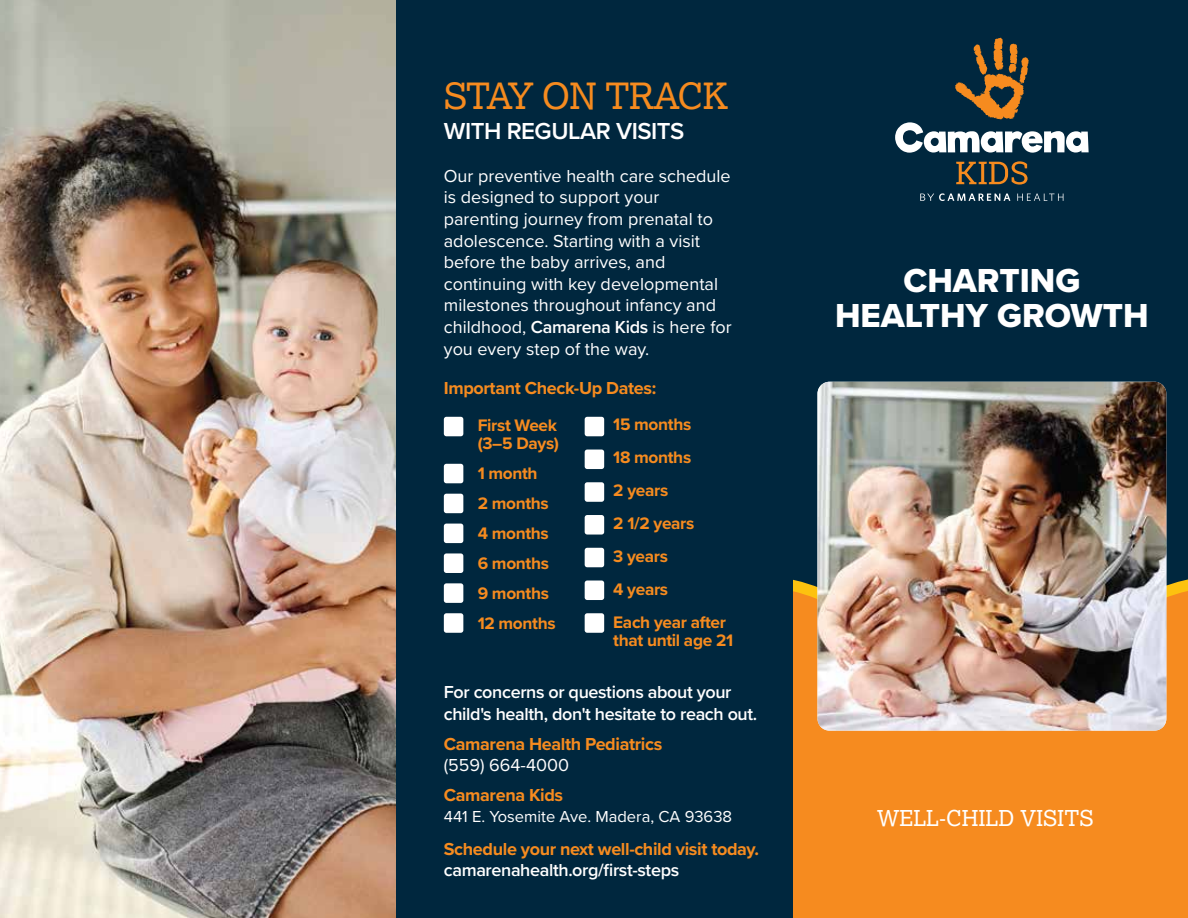
<style>
.page{position:relative;width:1188px;height:918px;background:#00273e}
.page>*{position:absolute;margin:0;border:0;box-sizing:border-box;transform-origin:0 0}
.t1{font:36px "Lexia";letter-spacing:-.03em;color:#f68b1f}
.t2{font:34.5px/34.8px "Proxima Nova Extrabld";color:#fff;text-align:center}
.t3{font:600 24px "Proxima Nova";letter-spacing:-.02em;color:#fff}
.t4{font:21.75px "Lexia";color:#fff}
.t5{font:18px/21.6px "Proxima Nova";color:#fff}
.t6{font:600 18px/21.6px "Proxima Nova";letter-spacing:-.02em;color:#fff}
.t7{font:700 18px "Proxima Nova";letter-spacing:-.02em;color:#f68b1f}
.t8{font:700 17.25px/33px "Proxima Nova";letter-spacing:-.02em;color:#f68b1f}
.t9{font:16.5px "Proxima Nova";color:#fff}
.s1{font-weight:600}
</style>
<div class="page">
<img style="left:0;top:0;width:396px;height:918px">
<svg style="left:793px;top:437px;width:395px;height:481px"></svg>
<img style="left:818px;top:382px;width:348px;height:349px">
<div style="left:444px;top:417px;width:19px;height:19px;background:#fff;border-radius:3px"></div>
<div style="left:444px;top:464px;width:19px;height:19px;background:#fff;border-radius:3px"></div>
<div style="left:444px;top:494px;width:19px;height:19px;background:#fff;border-radius:3px"></div>
<div style="left:444px;top:524px;width:19px;height:19px;background:#fff;border-radius:3px"></div>
<div style="left:444px;top:553px;width:19px;height:20px;background:#fff;border-radius:3px"></div>
<div style="left:444px;top:583px;width:19px;height:20px;background:#fff;border-radius:3px"></div>
<div style="left:444px;top:613px;width:19px;height:20px;background:#fff;border-radius:3px"></div>
<div style="left:585px;top:613px;width:19px;height:20px;background:#fff;border-radius:3px"></div>
<div style="left:585px;top:581px;width:19px;height:19px;background:#fff;border-radius:3px"></div>
<div style="left:585px;top:548px;width:19px;height:19px;background:#fff;border-radius:3px"></div>
<div style="left:585px;top:515px;width:19px;height:20px;background:#fff;border-radius:3px"></div>
<div style="left:585px;top:482px;width:19px;height:20px;background:#fff;border-radius:3px"></div>
<div style="left:585px;top:450px;width:19px;height:19px;background:#fff;border-radius:3px"></div>
<div style="left:585px;top:417px;width:19px;height:19px;background:#fff;border-radius:3px"></div>
<svg style="left:895px;top:38px;width:194px;height:115px"></svg>
<svg style="left:956px;top:161px;width:72px;height:24px"></svg>
<svg style="left:1017px;top:194px;width:46px;height:7px"></svg>
<svg style="left:920px;top:193px;width:90px;height:8px"></svg>
<h1 class="t1" style="left:444px;top:74px;width:286px">STAY ON TRACK</h1>
<h3 class="t3" style="left:444px;top:113px;width:242px">WITH REGULAR VISITS</h3>
<p class="t5" style="left:444px;top:164px;width:289px">Our preventive health care schedule is designed to support your parenting journey from prenatal to adolescence. Starting with a visit before the baby arrives, and continuing with key developmental milestones throughout infancy and childhood, <span class="s1">Camarena Kids</span> is here for you every step of the way.</p>
<p class="t7" style="left:444px;top:375px;width:214px">Important Check-Up Dates:</p>
<p class="t8" style="left:613px;top:407px;width:114px">15 months<br>18 months<br>2 years<br>2 1/2 years<br>3 years<br>4 years<br>Each year after</p>
<p class="t8" style="left:613px;top:623px;width:121px">that until age 21</p>
<p class="t6" style="left:444px;top:681px;width:315px">For concerns or questions about your child's health, don't hesitate to reach out.</p>
<p class="t7" style="left:444px;top:730px;width:220px">Camarena Health Pediatrics</p>
<p class="t5" style="left:444px;top:754px;width:127px">(559) 664-4000</p>
<p class="t7" style="left:444px;top:782px;width:121px">Camarena Kids</p>
<p class="t9" style="left:444px;top:805px;width:290px">441 E. Yosemite Ave. Madera, CA 93638</p>
<p class="t7" style="left:444px;top:836px;width:317px">Schedule your next well-child visit today.</p>
<p class="t6" style="left:444px;top:859px;width:237px">camarenahealth.org/first-steps</p>
<p class="t8" style="left:478px;top:416px;width:83px;line-height:18px">First Week (3–5 Days)</p>
<p class="t8" style="left:478px;top:458px;width:79px;line-height:30px">1 month<br>2 months<br>4 months<br>6 months<br>9 months<br>12 months</p>
<h2 class="t2" style="left:835px;top:263px;width:315px">CHARTING<br>HEALTHY GROWTH</h2>
<p class="t4" style="left:877px;top:805px;width:218px">WELL-CHILD VISITS</p>
</div>
